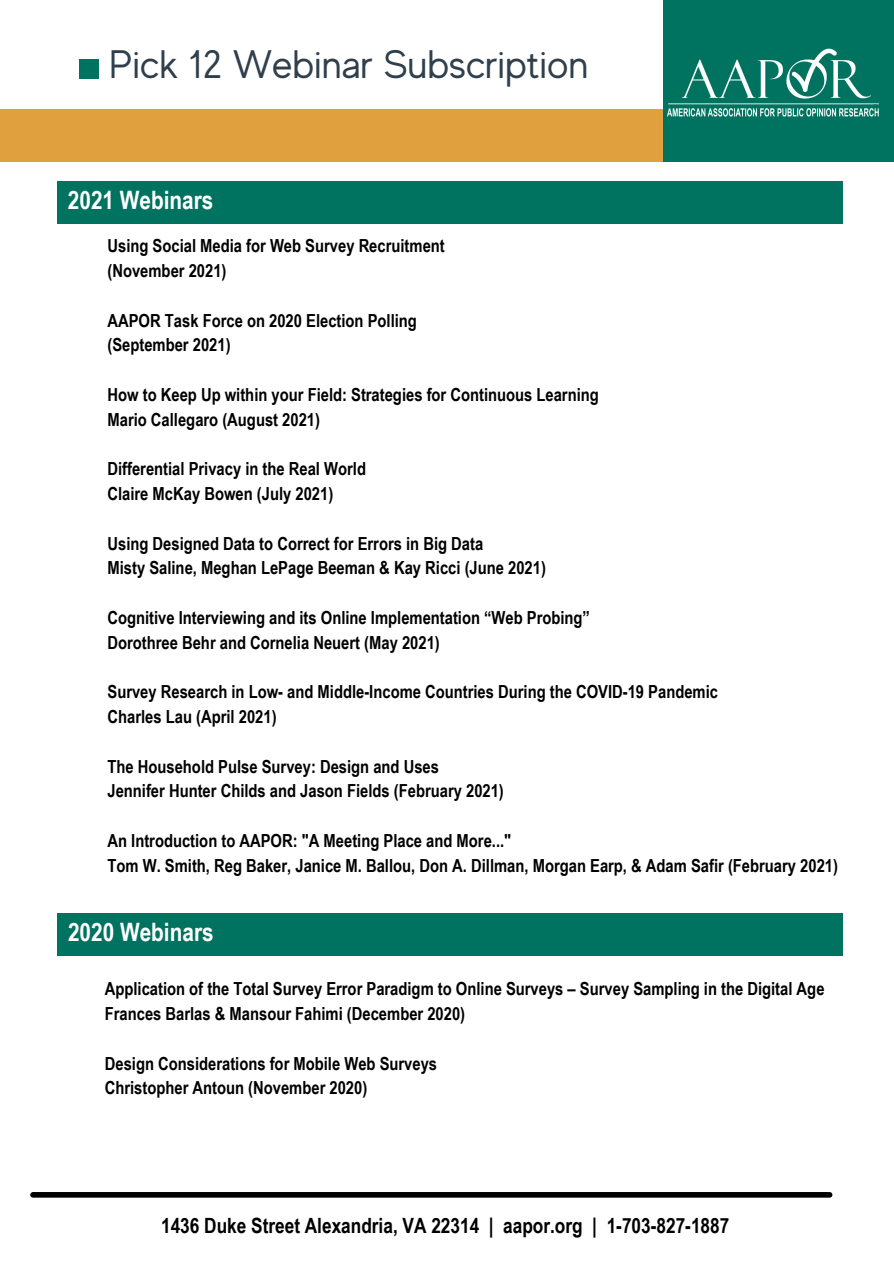
<style>
.page{position:relative;width:894px;height:1264px;background:#fff}
.page>*{position:absolute;margin:0;border:0;box-sizing:border-box;transform-origin:0 0}
.t1{font:39.75px "MADE Evolve Sans";color:#2f3f4c}
.t2{font:700 25.35px "Arial Narrow";color:#fff}
.t3{font:700 21px "Arial Narrow";color:#000}
.t4{font:700 18px "Arial Narrow";color:#000}
</style>
<div class="page">
<div style="left:33px;top:1191px;width:796px;height:6px;background:#000"></div>
<div style="left:57px;top:181px;width:785px;height:43px;background:#007360"></div>
<div style="left:57px;top:912px;width:785px;height:43px;background:#007360"></div>
<div style="left:663px;top:0;width:230px;height:161px;background:#007360"></div>
<div style="left:0;top:109px;width:662px;height:53px;background:#e0a03d"></div>
<div style="left:80px;top:59px;width:19px;height:19px;background:#007360"></div>
<img style="left:663px;top:48px;width:219px;height:151px">
<p class="t1" style="left:109px;top:42px;width:480px">Pick 12 Webinar Subscription</p>
<p class="t2" style="left:68px;top:185px;width:147px">2021 Webinars</p>
<p class="t4" style="left:107px;top:235px;width:339px">Using Social Media for Web Survey Recruitment</p>
<p class="t4" style="left:107px;top:260px;width:120px">(November 2021)</p>
<p class="t4" style="left:107px;top:310px;width:311px">AAPOR Task Force on 2020 Election Polling</p>
<p class="t4" style="left:107px;top:334px;width:125px">(September 2021)</p>
<p class="t4" style="left:107px;top:384px;width:492px">How to Keep Up within your Field: Strategies for Continuous Learning</p>
<p class="t4" style="left:107px;top:409px;width:214px">Mario Callegaro (August 2021)</p>
<p class="t4" style="left:107px;top:458px;width:260px">Differential Privacy in the Real World</p>
<p class="t4" style="left:107px;top:483px;width:227px">Claire McKay Bowen (July 2021)</p>
<p class="t4" style="left:107px;top:532px;width:377px">Using Designed Data to Correct for Errors in Big Data</p>
<p class="t4" style="left:107px;top:557px;width:440px">Misty Saline, Meghan LePage Beeman &amp; Kay Ricci (June 2021)</p>
<p class="t4" style="left:107px;top:607px;width:484px">Cognitive Interviewing and its Online Implementation “Web Probing”</p>
<p class="t4" style="left:107px;top:632px;width:334px">Dorothree Behr and Cornelia Neuert (May 2021)</p>
<p class="t4" style="left:107px;top:681px;width:612px">Survey Research in Low- and Middle-Income Countries During the COVID-19 Pandemic</p>
<p class="t4" style="left:107px;top:706px;width:170px">Charles Lau (April 2021)</p>
<p class="t4" style="left:107px;top:755px;width:333px">The Household Pulse Survey: Design and Uses</p>
<p class="t4" style="left:107px;top:780px;width:398px">Jennifer Hunter Childs and Jason Fields (February 2021)</p>
<p class="t4" style="left:107px;top:830px;width:405px">An Introduction to AAPOR: "A Meeting Place and More..."</p>
<p class="t4" style="left:107px;top:854px;width:731px">Tom W. Smith, Reg Baker, Janice M. Ballou, Don A. Dillman, Morgan Earp, &amp; Adam Safir (February 2021)</p>
<p class="t2" style="left:68px;top:917px;width:147px">2020 Webinars</p>
<p class="t4" style="left:105px;top:978px;width:721px">Application of the Total Survey Error Paradigm to Online Surveys – Survey Sampling in the Digital Age</p>
<p class="t4" style="left:105px;top:1003px;width:362px">Frances Barlas &amp; Mansour Fahimi (December 2020)</p>
<p class="t4" style="left:105px;top:1052px;width:334px">Design Considerations for Mobile Web Surveys</p>
<p class="t4" style="left:105px;top:1077px;width:264px">Christopher Antoun (November 2020)</p>
<p class="t3" style="left:161px;top:1212px;width:569px">1436 Duke Street Alexandria, VA 22314 | aapor.org | 1-703-827-1887</p>
</div>
